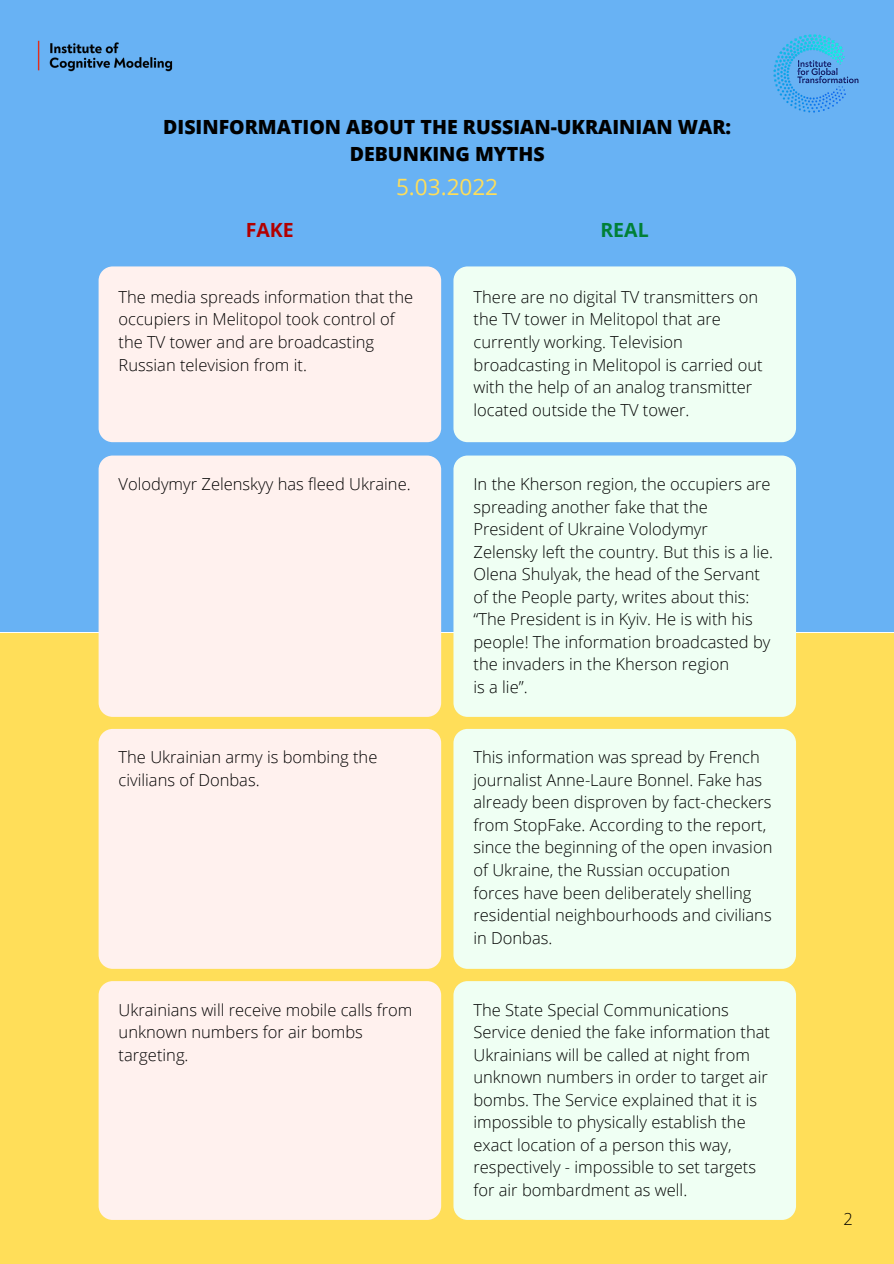
<style>
.page{position:relative;width:894px;height:1264px;background:#fff}
.page>*{position:absolute;margin:0;border:0;box-sizing:border-box;transform-origin:0 0}
.t1{font:22.5px "Open Sans";color:#ffde59}
.t2{font:800 19.5px "Open Sans";color:#000}
.t3{font:700 19.5px "Open Sans";color:#b20000}
.t4{font:700 19.5px "Open Sans";color:#008037}
.t5{font:300 16.5px/22.5px "Open Sans";color:#000}
</style>
<div class="page">
<div style="left:0;top:632px;width:893px;height:631px;background:#ffde59"></div>
<div style="left:0;top:0;width:893px;height:632px;background:#68b2f4"></div>
<img style="left:37px;top:40px;width:136px;height:32px">
<img style="left:773px;top:34px;width:86px;height:79px">
<div style="left:99px;top:266px;width:342px;height:176px;background:#fff1ee;border-radius:14px"></div>
<div style="left:453px;top:266px;width:342px;height:176px;background:#effff3;border-radius:14px"></div>
<div style="left:99px;top:981px;width:342px;height:238px;background:#fff1ee;border-radius:14px"></div>
<div style="left:453px;top:981px;width:342px;height:238px;background:#effff3;border-radius:14px"></div>
<div style="left:99px;top:729px;width:342px;height:239px;background:#fff1ee;border-radius:14px"></div>
<div style="left:453px;top:729px;width:342px;height:239px;background:#effff3;border-radius:14px"></div>
<div style="left:99px;top:455px;width:342px;height:262px;background:#fff1ee;border-radius:14px"></div>
<div style="left:453px;top:455px;width:342px;height:262px;background:#effff3;border-radius:14px"></div>
<p class="t2" style="left:163px;top:113px;width:569px">DISINFORMATION ABOUT THE RUSSIAN-UKRAINIAN WAR:</p>
<p class="t2" style="left:349px;top:140px;width:196px">DEBUNKING MYTHS</p>
<p class="t1" style="left:396px;top:170px;width:103px">5.03.2022</p>
<p class="t3" style="left:246px;top:216px;width:50px">FAKE</p>
<p class="t4" style="left:600px;top:216px;width:50px">REAL</p>
<p class="t5" style="left:119px;top:285px;width:296px">The media spreads information that the occupiers in Melitopol took control of the TV tower and are broadcasting Russian television from it.</p>
<p class="t5" style="left:473px;top:285px;width:290px">There are no digital TV transmitters on the TV tower in Melitopol that are currently working. Television broadcasting in Melitopol is carried out with the help of an analog transmitter located outside the TV tower.</p>
<p class="t5" style="left:119px;top:472px;width:293px">Volodymyr Zelenskyy has fleed Ukraine.</p>
<p class="t5" style="left:473px;top:472px;width:301px">In the Kherson region, the occupiers are spreading another fake that the President of Ukraine Volodymyr Zelensky left the country. But this is a lie.</p>
<p class="t5" style="left:473px;top:562px;width:298px">Olena Shulyak, the head of the Servant of the People party, writes about this: “The President is in Kyiv. He is with his people! The information broadcasted by the invaders in the Kherson region</p>
<p class="t5" style="left:473px;top:675px;width:56px">is a lie”.</p>
<p class="t5" style="left:119px;top:745px;width:260px">The Ukrainian army is bombing the civilians of Donbas.</p>
<p class="t5" style="left:473px;top:745px;width:300px">This information was spread by French journalist Anne-Laure Bonnel. Fake has already been disproven by fact-checkers from StopFake. According to the report, since the beginning of the open invasion of Ukraine, the Russian occupation forces have been deliberately shelling residential neighbourhoods and civilians in Donbas.</p>
<p class="t5" style="left:119px;top:997px;width:295px">Ukrainians will receive mobile calls from unknown numbers for air bombs targeting.</p>
<p class="t5" style="left:473px;top:997px;width:298px">The State Special Communications Service denied the fake information that Ukrainians will be called at night from unknown numbers in order to target air bombs. The Service explained that it is impossible to physically establish the exact location of a person this way, respectively - impossible to set targets for air bombardment as well.</p>
<p class="t5" style="left:843px;top:1207px;width:11px">2</p>
</div>
